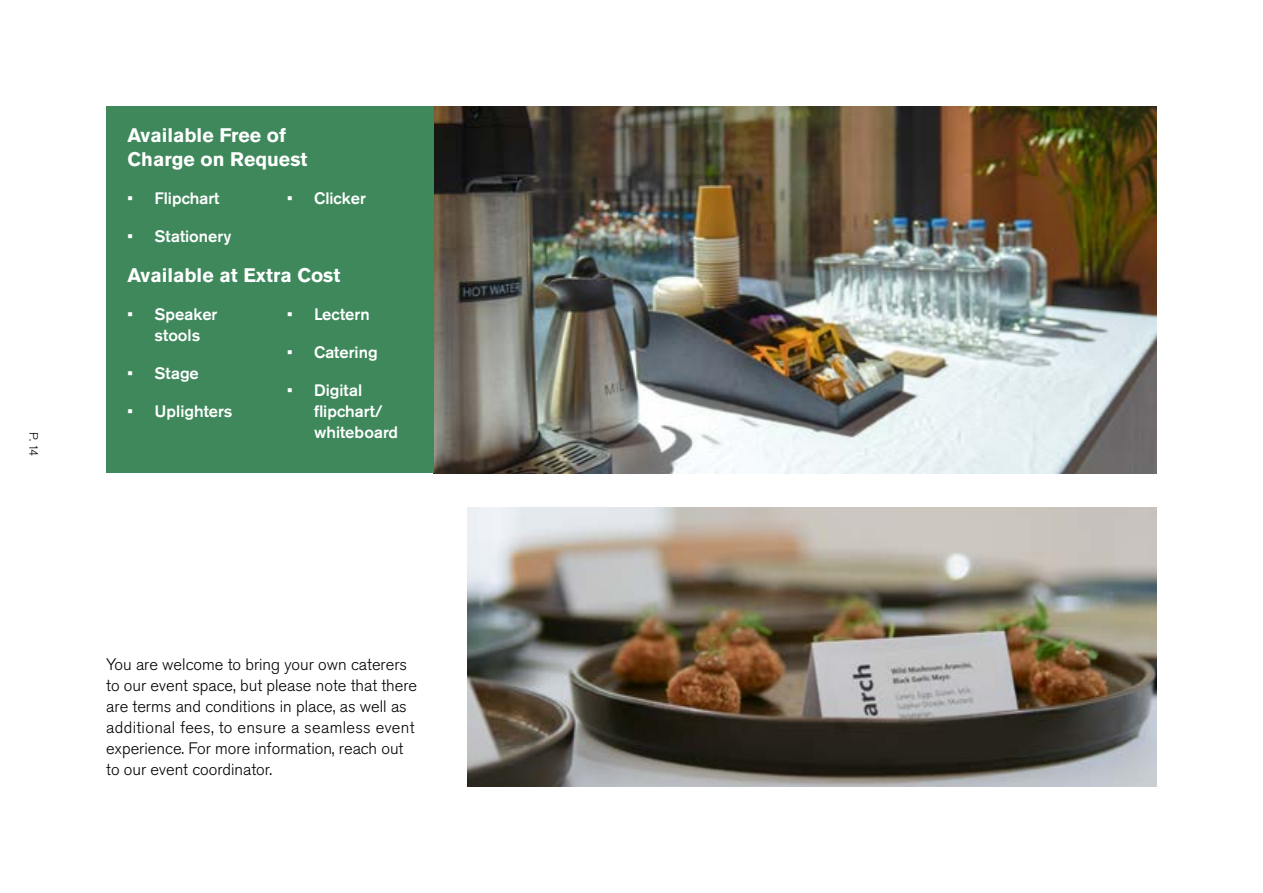
<style>
.page{position:relative;width:1263px;height:893px;background:#fff}
.page>*{position:absolute;margin:0;border:0;box-sizing:border-box;transform-origin:0 0}
.t1{font:700 19.5px/23.4px "Akzidenz Grotesk Pro";color:#fff}
.t2{font:300 16.5px/21px "Akzidenz Grotesk Pro";color:#000}
.t3{font:500 16.5px/21px "Akzidenz Grotesk Pro";color:#fff;text-align:center}
.t4{font:300 12px "Akzidenz Grotesk Pro";color:#000}
</style>
<div class="page">
<img style="left:434px;top:106px;width:723px;height:367px">
<img style="left:468px;top:507px;width:689px;height:280px">
<div style="left:106px;top:106px;width:328px;height:367px;background:#3e885b"></div>
<p class="t4" style="left:41px;top:432px;width:26px;rotate:90deg">P. 14</p>
<p class="t1" style="left:128px;top:123px;width:181px">Available Free of<br>Charge on Request</p>
<p class="t3" style="left:128px;top:187px;width:93px">• Flipchart</p>
<p class="t3" style="left:128px;top:225px;width:105px">• Stationery</p>
<p class="t3" style="left:287px;top:187px;width:80px">• Clicker</p>
<p class="t1" style="left:128px;top:263px;width:214px">Available at Extra Cost</p>
<p class="t3" style="left:128px;top:303px;width:91px">• Speaker stools</p>
<p class="t3" style="left:128px;top:362px;width:73px">• Stage</p>
<p class="t3" style="left:128px;top:401px;width:107px">• Uplighters</p>
<p class="t3" style="left:287px;top:303px;width:84px">• Lectern</p>
<p class="t3" style="left:287px;top:342px;width:92px">• Catering</p>
<p class="t3" style="left:314px;top:380px;width:86px;text-align:left;text-indent:-27px">• Digital flipchart/ whiteboard</p>
<p class="t2" style="left:106px;top:654px;width:312px">You are welcome to bring your own caterers to our event space, but please note that there are terms and conditions in place, as well as additional fees, to ensure a seamless event experience. For more information, reach out to our event coordinator.</p>
</div>
